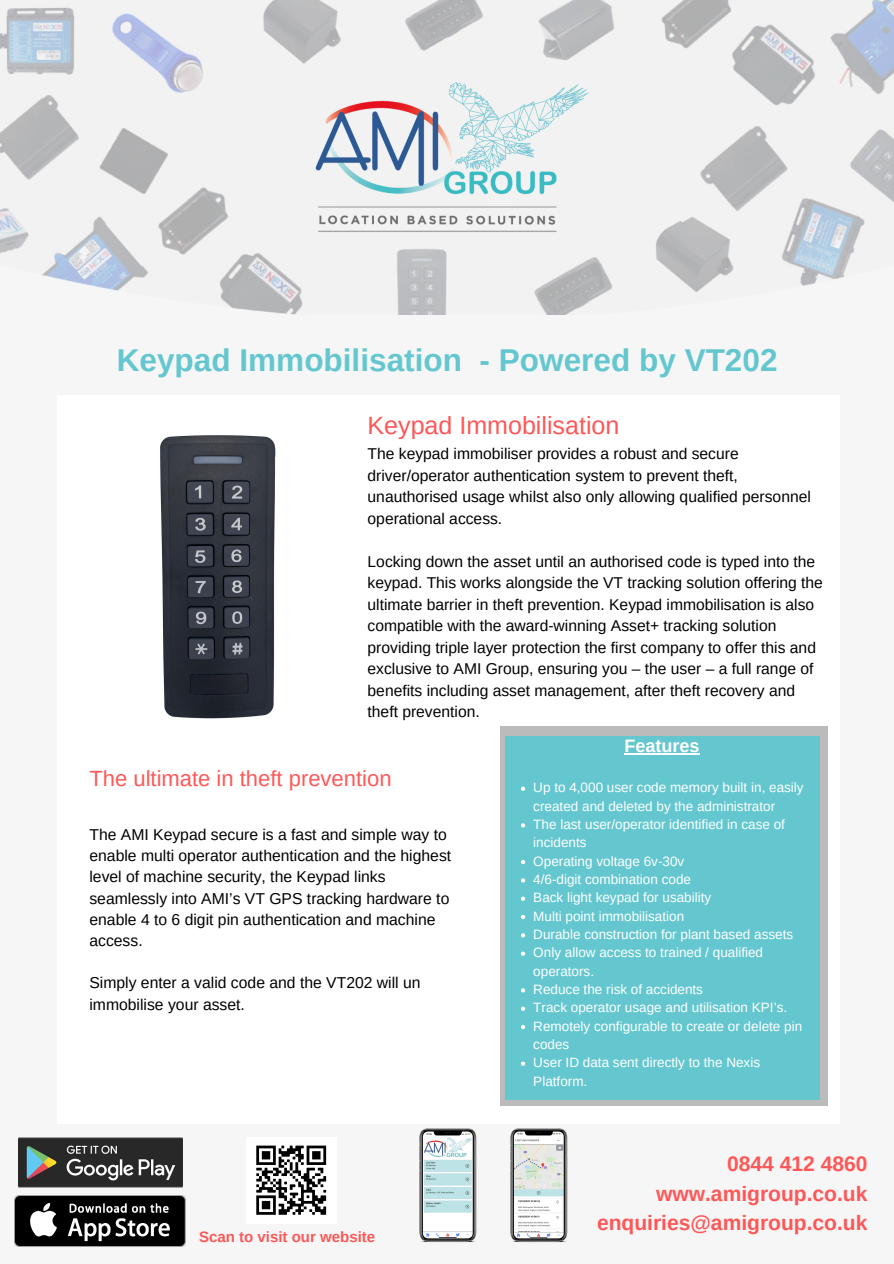
<style>
.page{position:relative;width:894px;height:1264px;background:#fff}
.page>*{position:absolute;margin:0;border:0;box-sizing:border-box;transform-origin:0 0}
.t1{font:700 31.5px "Arimo";color:#64c7cf}
.t2{font:25.05px "Arimo";color:#ff5757}
.t3{font:22.05px "Arimo";color:#ff5757}
.t4{font:700 21px "Arimo";color:#ff5757}
.t5{font:700 18px "Arimo";color:#fff}
.t6{font:15.75px/21.1px "Arimo";color:#000}
.t7{font:15.6px/21.5px "Arimo";color:#000}
.t8{font:700 15px "Arimo";color:#ff5757}
.t9{font:13.5px/18.3px "Arimo";color:#fff}
</style>
<div class="page">
<div style="left:0;top:0;width:893px;height:1263px;background:#f6f6f6"></div>
<img style="left:0;top:0;width:893px;height:314px">
<img style="left:305px;top:75px;width:283px;height:164px">
<img style="left:18px;top:1137px;width:165px;height:50px">
<img style="left:15px;top:1195px;width:171px;height:51px">
<div style="left:57px;top:395px;width:781px;height:728px;background:#fff"></div>
<img style="left:419px;top:1128px;width:58px;height:115px">
<img style="left:510px;top:1128px;width:58px;height:115px">
<img style="left:160px;top:435px;width:116px;height:284px">
<div style="left:499px;top:725px;width:328px;height:380px;background:#bbb"></div>
<div style="left:505px;top:735px;width:314px;height:364px;background:#64c7cf"></div>
<svg style="left:521px;top:786px;width:4px;height:4px"></svg>
<svg style="left:521px;top:823px;width:4px;height:4px"></svg>
<svg style="left:521px;top:860px;width:4px;height:4px"></svg>
<svg style="left:521px;top:878px;width:4px;height:4px"></svg>
<svg style="left:521px;top:896px;width:4px;height:4px"></svg>
<svg style="left:521px;top:915px;width:4px;height:4px"></svg>
<svg style="left:521px;top:933px;width:4px;height:4px"></svg>
<svg style="left:521px;top:951px;width:4px;height:4px"></svg>
<svg style="left:521px;top:988px;width:4px;height:4px"></svg>
<svg style="left:521px;top:1006px;width:4px;height:4px"></svg>
<svg style="left:521px;top:1025px;width:4px;height:4px"></svg>
<svg style="left:521px;top:1061px;width:4px;height:4px"></svg>
<hr style="left:624px;top:753px;width:75px;height:1px;background:#fff">
<img style="left:256px;top:1145px;width:71px;height:70px">
<p class="t1" style="left:117px;top:342px;width:662px">Keypad Immobilisation - Powered by VT202</p>
<p class="t2" style="left:367px;top:411px;width:253px">Keypad Immobilisation</p>
<p class="t7" style="left:367px;top:443px;width:444px">The keypad immobiliser provides a robust and secure driver/operator authentication system to prevent theft, unauthorised usage whilst also only allowing qualified personnel operational access.</p>
<p class="t7" style="left:367px;top:550px;width:457px">Locking down the asset until an authorised code is typed into the keypad. This works alongside the VT tracking solution offering the ultimate barrier in theft prevention. Keypad immobilisation is also compatible with the award-winning Asset+ tracking solution providing triple layer protection the first company to offer this and exclusive to AMI Group, ensuring you – the user – a full range of benefits including asset management, after theft recovery and theft prevention.</p>
<p class="t3" style="left:89px;top:765px;width:303px">The ultimate in theft prevention</p>
<p class="t6" style="left:89px;top:823px;width:363px">The AMI Keypad secure is a fast and simple way to enable multi operator authentication and the highest level of machine security, the Keypad links seamlessly into AMI’s VT GPS tracking hardware to enable 4 to 6 digit pin authentication and machine access.</p>
<p class="t6" style="left:89px;top:972px;width:332px">Simply enter a valid code and the VT202 will un immobilise your asset.</p>
<p class="t8" style="left:199px;top:1228px;width:177px">Scan to visit our website</p>
<p class="t5" style="left:624px;top:735px;width:77px">Features</p>
<p class="t9" style="left:533px;top:778px;width:272px">Up to 4,000 user code memory built in, easily created and deleted by the administrator</p>
<p class="t9" style="left:533px;top:815px;width:253px">The last user/operator identified in case of incidents</p>
<p class="t9" style="left:533px;top:851px;width:152px">Operating voltage 6v-30v</p>
<p class="t9" style="left:533px;top:870px;width:159px">4/6-digit combination code</p>
<p class="t9" style="left:533px;top:888px;width:179px">Back light keypad for usability</p>
<p class="t9" style="left:533px;top:906px;width:152px">Multi point immobilisation</p>
<p class="t9" style="left:533px;top:925px;width:261px">Durable construction for plant based assets</p>
<p class="t9" style="left:533px;top:943px;width:231px">Only allow access to trained / qualified operators.</p>
<p class="t9" style="left:533px;top:980px;width:171px">Reduce the risk of accidents</p>
<p class="t9" style="left:533px;top:998px;width:255px">Track operator usage and utilisation KPI’s.</p>
<p class="t9" style="left:533px;top:1016px;width:270px">Remotely configurable to create or delete pin codes</p>
<p class="t9" style="left:533px;top:1053px;width:228px">User ID data sent directly to the Nexis<br>Platform.</p>
<p class="t4" style="left:727px;top:1152px;width:142px">0844 412 4860</p>
<p class="t4" style="left:656px;top:1181px;width:213px">www.amigroup.co.uk</p>
<p class="t4" style="left:597px;top:1210px;width:272px">enquiries@amigroup.co.uk</p>
</div>
